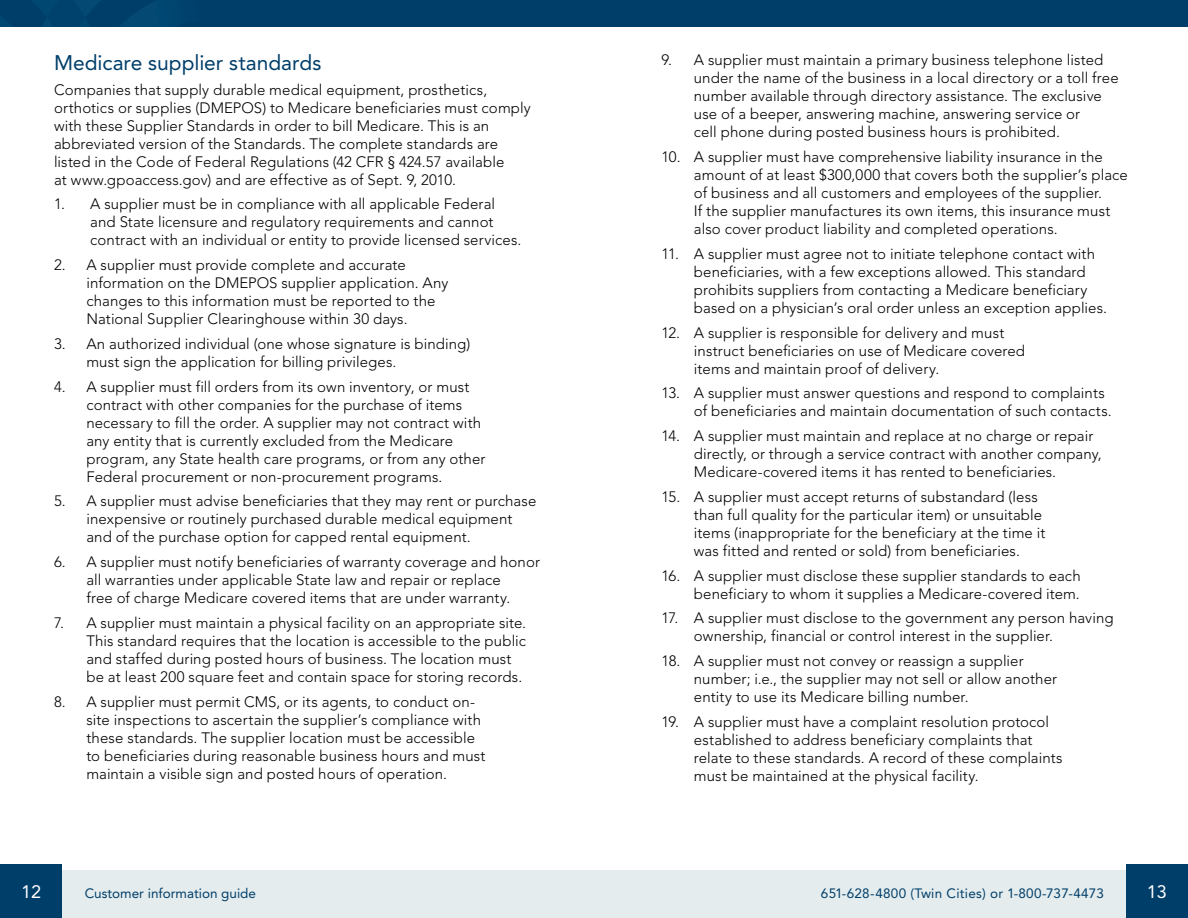
<style>
.page{position:relative;width:1188px;height:918px;background:#fff}
.page>*{position:absolute;margin:0;border:0;box-sizing:border-box;transform-origin:0 0}
._02_SUBHEADS{font:21px "Avenir LT Std";color:#003e6a}
.t1{font:18px "Avenir LT Std";color:#fff}
._01_TEXT{font:300 15px/18px "Avenir LT Std";letter-spacing:.005em;color:#000}
.t2{font:13.5px "Avenir LT Std";letter-spacing:.02em;color:#003e6a}
.t3{font:13.5px "Avenir LT Std";color:#003e6a}
</style>
<div class="page">
<div style="left:581px;top:870px;width:551px;height:48px;background:#e4eced"></div>
<div style="left:1126px;top:864px;width:62px;height:54px;background:#003e6a"></div>
<div style="left:56px;top:870px;width:552px;height:48px;background:#e4eced"></div>
<div style="left:0;top:864px;width:62px;height:54px;background:#003e6a"></div>
<div style="left:0;top:0;width:1188px;height:27px;background:#003e6a"></div>
<svg style="left:42px;top:0;width:123px;height:27px"></svg>
<p class="_02_SUBHEADS" style="left:54px;top:50px;width:269px">Medicare supplier standards</p>
<p class="_01_TEXT" style="left:54px;top:81px;width:478px">Companies that supply durable medical equipment, prosthetics, orthotics or supplies (DMEPOS) to Medicare beneficiaries must comply with these Supplier Standards in order to bill Medicare. This is an abbreviated version of the Standards. The complete standards are listed in the Code of Federal Regulations (42 CFR § 424.57 available<br>at www.gpoaccess.gov) and are effective as of Sept. 9, 2010.</p>
<p class="_01_TEXT" style="left:90px;top:195px;width:433px;text-indent:-36px">1. A supplier must be in compliance with all applicable Federal and State licensure and regulatory requirements and cannot contract with an individual or entity to provide licensed services.</p>
<p class="_01_TEXT" style="left:86px;top:256px;width:363px;text-indent:-32px">2. A supplier must provide complete and accurate information on the DMEPOS supplier application. Any changes to this information must be reported to the National Supplier Clearinghouse within 30 days.</p>
<p class="_01_TEXT" style="left:86px;top:335px;width:385px;text-indent:-32px">3. An authorized individual (one whose signature is binding) must sign the application for billing privileges.</p>
<p class="_01_TEXT" style="left:86px;top:378px;width:401px;text-indent:-32px">4. A supplier must fill orders from its own inventory, or must contract with other companies for the purchase of items necessary to fill the order. A supplier may not contract with any entity that is currently excluded from the Medicare program, any State health care programs, or from any other Federal procurement or non-procurement programs.</p>
<p class="_01_TEXT" style="left:86px;top:492px;width:451px;text-indent:-32px">5. A supplier must advise beneficiaries that they may rent or purchase inexpensive or routinely purchased durable medical equipment and of the purchase option for capped rental equipment.</p>
<p class="_01_TEXT" style="left:54px;top:553px;width:488px;text-align:center">6. A supplier must notify beneficiaries of warranty coverage and honor all warranties under applicable State law and repair or replace<br>free of charge Medicare covered items that are under warranty.</p>
<p class="_01_TEXT" style="left:86px;top:614px;width:441px;text-indent:-32px">7. A supplier must maintain a physical facility on an appropriate site.<br>This standard requires that the location is accessible to the public and staffed during posted hours of business. The location must be at least 200 square feet and contain space for storing records.</p>
<p class="_01_TEXT" style="left:86px;top:693px;width:401px;text-indent:-32px">8. A supplier must permit CMS, or its agents, to conduct on&shy;site inspections to ascertain the supplier’s compliance with these standards. The supplier location must be accessible to beneficiaries during reasonable business hours and must maintain a visible sign and posted hours of operation.</p>
<p class="_01_TEXT" style="left:694px;top:51px;width:426px;text-indent:-32px">9. A supplier must maintain a primary business telephone listed under the name of the business in a local directory or a toll free number available through directory assistance. The exclusive use of a beeper, answering machine, answering service or<br>cell phone during posted business hours is prohibited.</p>
<p class="_01_TEXT" style="left:694px;top:148px;width:436px;text-indent:-32px">10. A supplier must have comprehensive liability insurance in the amount of at least $300,000 that covers both the supplier’s place of business and all customers and employees of the supplier.<br>If the supplier manufactures its own items, this insurance must also cover product liability and completed operations.</p>
<p class="_01_TEXT" style="left:694px;top:245px;width:415px;text-indent:-32px">11. A supplier must agree not to initiate telephone contact with beneficiaries, with a few exceptions allowed. This standard prohibits suppliers from contacting a Medicare beneficiary based on a physician’s oral order unless an exception applies.</p>
<p class="_01_TEXT" style="left:694px;top:323px;width:333px;text-indent:-32px">12. A supplier is responsible for delivery and must instruct beneficiaries on use of Medicare covered items and maintain proof of delivery.</p>
<p class="_01_TEXT" style="left:694px;top:384px;width:419px;text-indent:-32px">13. A supplier must answer questions and respond to complaints of beneficiaries and maintain documentation of such contacts.</p>
<p class="_01_TEXT" style="left:694px;top:427px;width:409px;text-indent:-32px">14. A supplier must maintain and replace at no charge or repair directly, or through a service contract with another company,<br>Medicare-covered items it has rented to beneficiaries.</p>
<p class="_01_TEXT" style="left:694px;top:488px;width:353px;text-indent:-32px">15. A supplier must accept returns of substandard (less than full quality for the particular item) or unsuitable items (inappropriate for the beneficiary at the time it was fitted and rented or sold) from beneficiaries.</p>
<p class="_01_TEXT" style="left:662px;top:566px;width:421px;text-align:right">16. A supplier must disclose these supplier standards to each beneficiary to whom it supplies a Medicare-covered item.</p>
<p class="_01_TEXT" style="left:694px;top:609px;width:421px;text-indent:-32px">17. A supplier must disclose to the government any person having ownership, financial or control interest in the supplier.</p>
<p class="_01_TEXT" style="left:694px;top:652px;width:365px;text-indent:-32px">18. A supplier must not convey or reassign a supplier number; i.e., the supplier may not sell or allow another entity to use its Medicare billing number.</p>
<p class="_01_TEXT" style="left:694px;top:713px;width:370px;text-indent:-32px">19. A supplier must have a complaint resolution protocol established to address beneficiary complaints that relate to these standards. A record of these complaints must be maintained at the physical facility.</p>
<p class="t1" style="left:21px;top:881px;width:22px">12</p>
<p class="t3" style="left:85px;top:886px;width:173px">Customer information guide</p>
<p class="t2" style="left:821px;top:886px;width:285px">651-628-4800 (Twin Cities) or 1-800-737-4473</p>
<p class="t1" style="left:1147px;top:881px;width:22px">13</p>
</div>
